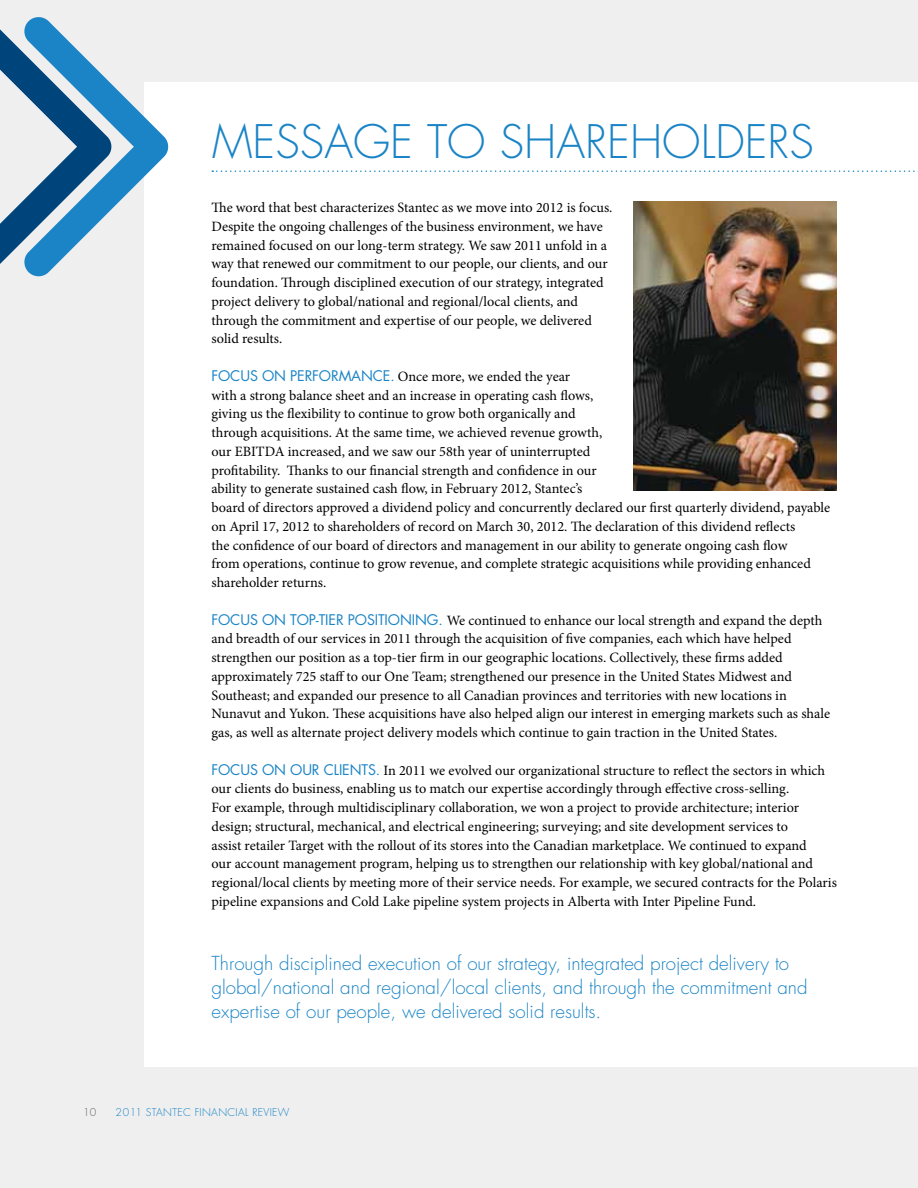
<style>
.page{position:relative;width:918px;height:1188px;background:#efefef}
.page>*{position:absolute;margin:0;border:0;box-sizing:border-box;transform-origin:0 0}
.t1{font:300 45px "Futura Std";color:#1a84c6}
.t2{font:300 18.75px/24px "Futura Std";color:#1a84c6}
.t3{font:14.25px/18.8px "Minion Pro";color:#000}
.t4{font:300 10.5px "Futura Std";letter-spacing:.03em;color:#1a84c6}
.t5{font:300 10.5px "Futura Std";color:#5f6062}
.s1{font-family:"Futura Std";color:#1a84c6}
</style>
<div class="page">
<div style="left:144px;top:82px;width:774px;height:984px;background:#fff"></div>
<svg style="left:212px;top:170px;width:706px;height:2px"></svg>
<img style="left:634px;top:201px;width:203px;height:289px">
<svg style="left:0;top:17px;width:169px;height:259px"></svg>
<h1 class="t1" style="left:212px;top:114px;width:603px">MESSAGE TO SHAREHOLDERS</h1>
<p class="t3" style="left:212px;top:198px;width:403px">The word that best characterizes Stantec as we move into 2012 is focus.<br>Despite the ongoing challenges of the business environment, we have remained focused on our long-term strategy. We saw 2011 unfold in a way that renewed our commitment to our people, our clients, and our foundation. Through disciplined execution of our strategy, integrated project delivery to global/national and regional/local clients, and through the commitment and expertise of our people, we delivered solid results.</p>
<p class="t3" style="left:212px;top:367px;width:620px"><span class="s1">FOCUS ON PERFORMANCE.</span> Once more, we ended the year<br>with a strong balance sheet and an increase in operating cash flows,<br>giving us the flexibility to continue to grow both organically and<br>through acquisitions. At the same time, we achieved revenue growth,<br>our EBITDA increased, and we saw our 58th year of uninterrupted<br>profitability. Thanks to our financial strength and confidence in our<br>ability to generate sustained cash flow, in February 2012, Stantec’s<br>board of directors approved a dividend policy and concurrently declared our first quarterly dividend, payable on April 17, 2012 to shareholders of record on March 30, 2012. The declaration of this dividend reflects<br>the confidence of our board of directors and management in our ability to generate ongoing cash flow<br>from operations, continue to grow revenue, and complete strategic acquisitions while providing enhanced shareholder returns.</p>
<p class="t3" style="left:212px;top:611px;width:620px"><span class="s1">FOCUS ON TOP-TIER POSITIONING.</span> We continued to enhance our local strength and expand the depth and breadth of our services in 2011 through the acquisition of five companies, each which have helped strengthen our position as a top-tier firm in our geographic locations. Collectively, these firms added approximately 725 staff to our One Team; strengthened our presence in the United States Midwest and Southeast; and expanded our presence to all Canadian provinces and territories with new locations in Nunavut and Yukon. These acquisitions have also helped align our interest in emerging markets such as shale gas, as well as alternate project delivery models which continue to gain traction in the United States.</p>
<p class="t3" style="left:212px;top:761px;width:627px"><span class="s1">FOCUS ON OUR CLIENTS.</span> In 2011 we evolved our organizational structure to reflect the sectors in which our clients do business, enabling us to match our expertise accordingly through effective cross-selling.<br>For example, through multidisciplinary collaboration, we won a project to provide architecture; interior design; structural, mechanical, and electrical engineering; surveying; and site development services to<br>assist retailer Target with the rollout of its stores into the Canadian marketplace. We continued to expand<br>our account management program, helping us to strengthen our relationship with key global/national and regional/local clients by meeting more of their service needs. For example, we secured contracts for the Polaris pipeline expansions and Cold Lake pipeline system projects in Alberta with Inter Pipeline Fund.</p>
<h2 class="t2" style="left:212px;top:952px;width:598px">Through disciplined execution of our strategy, integrated project delivery to global/national and regional/local clients, and through the commitment and expertise of our people, we delivered solid results.</h2>
<p class="t5" style="left:83px;top:1105px;width:15px">10</p>
<p class="t4" style="left:116px;top:1105px;width:175px">2011 STANTEC FINANCIAL REVIEW</p>
</div>
